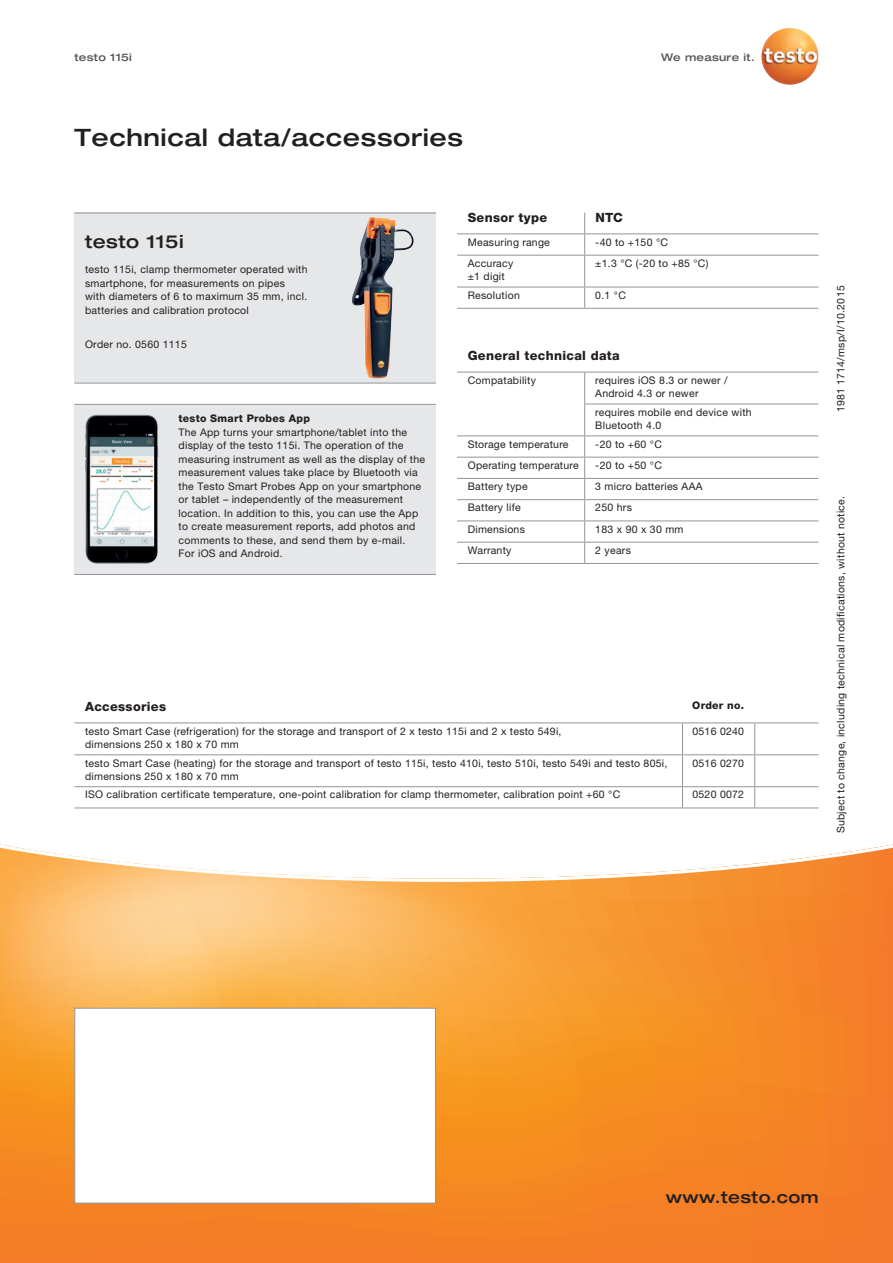
<style>
.page{position:relative;width:893px;height:1263px;background:#fff}
.page>*{position:absolute;margin:0;border:0;box-sizing:border-box;transform-origin:0 0}
.t1{font:500 expanded 24px "Helvetica Neue LTW1 G";letter-spacing:.025em;color:#231f20}
.t2{font:500 expanded 18px "Helvetica Neue LTW1 G";letter-spacing:.025em;color:#231f20}
.t3{font:500 expanded 16.5px "Helvetica Neue LTW1 G";letter-spacing:.025em;color:#231f20}
.t4{font:800 12.75px "Helvetica Neue LTW1 G";letter-spacing:.025em;color:#231f20}
.t5{font:10.5px/13.5px "Helvetica Neue LTW1 G";letter-spacing:.025em;color:#231f20}
.t6{font:800 10.5px "Helvetica Neue LTW1 G";letter-spacing:.025em;color:#231f20}
.t7{font:500 expanded 10.5px "Helvetica Neue LTW1 G";letter-spacing:.025em;color:#57585a}
</style>
<div class="page">
<div style="left:74px;top:404px;width:362px;height:170px;background:#e6e7e9"></div>
<div style="left:74px;top:213px;width:362px;height:170px;background:#e6e7e9"></div>
<img style="left:761px;top:28px;width:57px;height:57px">
<hr style="left:74px;top:213px;width:362px;height:1px;background:#939598">
<hr style="left:74px;top:383px;width:362px;height:1px;background:#939598">
<svg style="left:0;top:844px;width:893px;height:419px;background:#f79e46"></svg>
<div style="left:74px;top:1008px;width:362px;height:195px;background:#fff;border:1px solid #939598"></div>
<img style="left:352px;top:217px;width:62px;height:162px">
<img style="left:85px;top:414px;width:73px;height:149px">
<hr style="left:74px;top:404px;width:362px;height:1px;background:#939598">
<hr style="left:74px;top:574px;width:362px;height:1px;background:#939598">
<svg style="left:584px;top:213px;width:1px;height:42px"></svg>
<hr style="left:584px;top:255px;width:1px;height:32px;background:#939598">
<svg style="left:584px;top:288px;width:1px;height:20px"></svg>
<hr style="left:457px;top:372px;width:128px;height:1px;background:#939598">
<hr style="left:585px;top:372px;width:234px;height:1px;background:#939598">
<hr style="left:584px;top:372px;width:1px;height:32px;background:#939598">
<hr style="left:584px;top:404px;width:235px;height:1px;background:#939598">
<hr style="left:584px;top:404px;width:1px;height:31px;background:#939598">
<hr style="left:457px;top:435px;width:128px;height:1px;background:#939598">
<hr style="left:585px;top:435px;width:234px;height:1px;background:#939598">
<hr style="left:457px;top:457px;width:128px;height:1px;background:#939598">
<hr style="left:585px;top:457px;width:234px;height:1px;background:#939598">
<hr style="left:457px;top:478px;width:128px;height:1px;background:#939598">
<hr style="left:585px;top:478px;width:234px;height:1px;background:#939598">
<hr style="left:457px;top:499px;width:128px;height:1px;background:#939598">
<hr style="left:585px;top:499px;width:234px;height:1px;background:#939598">
<hr style="left:457px;top:520px;width:128px;height:1px;background:#939598">
<hr style="left:585px;top:520px;width:234px;height:1px;background:#939598">
<hr style="left:457px;top:542px;width:128px;height:1px;background:#939598">
<hr style="left:585px;top:542px;width:234px;height:1px;background:#939598">
<svg style="left:584px;top:436px;width:1px;height:127px"></svg>
<hr style="left:457px;top:563px;width:128px;height:1px;background:#939598">
<hr style="left:585px;top:563px;width:234px;height:1px;background:#939598">
<hr style="left:457px;top:233px;width:128px;height:1px;background:#939598">
<hr style="left:585px;top:233px;width:234px;height:1px;background:#939598">
<hr style="left:457px;top:255px;width:128px;height:1px;background:#939598">
<hr style="left:585px;top:255px;width:234px;height:1px;background:#939598">
<hr style="left:457px;top:287px;width:128px;height:1px;background:#939598">
<hr style="left:585px;top:287px;width:234px;height:1px;background:#939598">
<hr style="left:457px;top:308px;width:128px;height:1px;background:#939598">
<hr style="left:585px;top:308px;width:234px;height:1px;background:#939598">
<hr style="left:74px;top:722px;width:608px;height:1px;background:#939598">
<hr style="left:682px;top:722px;width:73px;height:1px;background:#939598">
<hr style="left:682px;top:723px;width:1px;height:31px;background:#939598">
<hr style="left:755px;top:722px;width:64px;height:1px;background:#939598">
<hr style="left:754px;top:723px;width:1px;height:31px;background:#939598">
<hr style="left:74px;top:754px;width:608px;height:1px;background:#939598">
<hr style="left:682px;top:754px;width:73px;height:1px;background:#939598">
<hr style="left:682px;top:755px;width:1px;height:31px;background:#939598">
<hr style="left:755px;top:754px;width:64px;height:1px;background:#939598">
<hr style="left:754px;top:755px;width:1px;height:31px;background:#939598">
<hr style="left:74px;top:786px;width:608px;height:1px;background:#939598">
<hr style="left:682px;top:786px;width:73px;height:1px;background:#939598">
<svg style="left:682px;top:787px;width:1px;height:20px"></svg>
<hr style="left:755px;top:786px;width:64px;height:1px;background:#939598">
<svg style="left:754px;top:787px;width:1px;height:20px"></svg>
<hr style="left:74px;top:807px;width:608px;height:1px;background:#939598">
<hr style="left:682px;top:807px;width:73px;height:1px;background:#939598">
<hr style="left:755px;top:807px;width:64px;height:1px;background:#939598">
<p class="t7" style="left:74px;top:51px;width:59px">testo 115i</p>
<p class="t7" style="left:661px;top:51px;width:95px">We measure it.</p>
<h1 class="t1" style="left:74px;top:122px;width:390px">Technical data/accessories</h1>
<h2 class="t2" style="left:85px;top:230px;width:100px">testo 115i</h2>
<p class="t5" style="left:85px;top:263px;width:224px">testo 115i, clamp thermometer operated with smartphone, for measurements on pipes with diameters of 6 to maximum 35 mm, incl. batteries and calibration protocol</p>
<p class="t5" style="left:85px;top:337px;width:103px">Order no. 0560 1115</p>
<p class="t6" style="left:179px;top:412px;width:133px">testo Smart Probes App</p>
<p class="t5" style="left:179px;top:425px;width:248px">The App turns your smartphone/tablet into the display of the testo 115i. The operation of the measuring instrument as well as the display of the measurement values take place by Bluetooth via the Testo Smart Probes App on your smartphone or tablet – independently of the measurement location. In addition to this, you can use the App to create measurement reports, add photos and comments to these, and send them by e-mail.<br>For iOS and Android.</p>
<p class="t4" style="left:468px;top:210px;width:81px">Sensor type</p>
<p class="t4" style="left:595px;top:210px;width:29px">NTC</p>
<p class="t5" style="left:468px;top:235px;width:84px">Measuring range</p>
<p class="t5" style="left:595px;top:235px;width:74px">-40 to +150 °C</p>
<p class="t5" style="left:468px;top:256px;width:47px">Accuracy ±1 digit</p>
<p class="t5" style="left:595px;top:256px;width:115px">±1.3 °C (-20 to +85 °C)</p>
<p class="t5" style="left:468px;top:288px;width:54px">Resolution</p>
<p class="t5" style="left:595px;top:288px;width:32px">0.1 °C</p>
<p class="t4" style="left:468px;top:348px;width:154px">General technical data</p>
<p class="t5" style="left:468px;top:373px;width:70px">Compatability</p>
<p class="t5" style="left:595px;top:373px;width:134px">requires iOS 8.3 or newer /<br>Android 4.3 or newer</p>
<p class="t5" style="left:595px;top:405px;width:158px">requires mobile end device with<br>Bluetooth 4.0</p>
<p class="t5" style="left:468px;top:437px;width:102px">Storage temperature</p>
<p class="t5" style="left:595px;top:437px;width:68px">-20 to +60 °C</p>
<p class="t5" style="left:468px;top:458px;width:113px">Operating temperature</p>
<p class="t5" style="left:595px;top:458px;width:68px">-20 to +50 °C</p>
<p class="t5" style="left:468px;top:480px;width:61px">Battery type</p>
<p class="t5" style="left:595px;top:480px;width:109px">3 micro batteries AAA</p>
<p class="t5" style="left:468px;top:501px;width:54px">Battery life</p>
<p class="t5" style="left:595px;top:501px;width:38px">250 hrs</p>
<p class="t5" style="left:468px;top:522px;width:59px">Dimensions</p>
<p class="t5" style="left:595px;top:522px;width:90px">183 x 90 x 30 mm</p>
<p class="t5" style="left:468px;top:543px;width:45px">Warranty</p>
<p class="t5" style="left:595px;top:543px;width:37px">2 years</p>
<p class="t4" style="left:85px;top:699px;width:83px">Accessories</p>
<p class="t6" style="left:692px;top:699px;width:53px">Order no.</p>
<p class="t5" style="left:85px;top:724px;width:478px">testo Smart Case (refrigeration) for the storage and transport of 2 x testo 115i and 2 x testo 549i, dimensions 250 x 180 x 70 mm</p>
<p class="t5" style="left:692px;top:724px;width:53px">0516 0240</p>
<p class="t5" style="left:85px;top:756px;width:584px">testo Smart Case (heating) for the storage and transport of testo 115i, testo 410i, testo 510i, testo 549i and testo 805i, dimensions 250 x 180 x 70 mm</p>
<p class="t5" style="left:692px;top:756px;width:53px">0516 0270</p>
<p class="t5" style="left:85px;top:788px;width:537px">ISO calibration certificate temperature, one-point calibration for clamp thermometer, calibration point +60 °C</p>
<p class="t5" style="left:692px;top:788px;width:53px">0520 0072</p>
<p class="t5" style="left:834px;top:412px;width:128px;rotate:-90deg">1981 1714/msp/I/10.2015</p>
<p class="t5" style="left:834px;top:833px;width:339px;rotate:-90deg">Subject to change, including technical modifications, without notice.</p>
<h3 class="t3" style="left:666px;top:1187px;width:154px">www.testo.com</h3>
</div>
